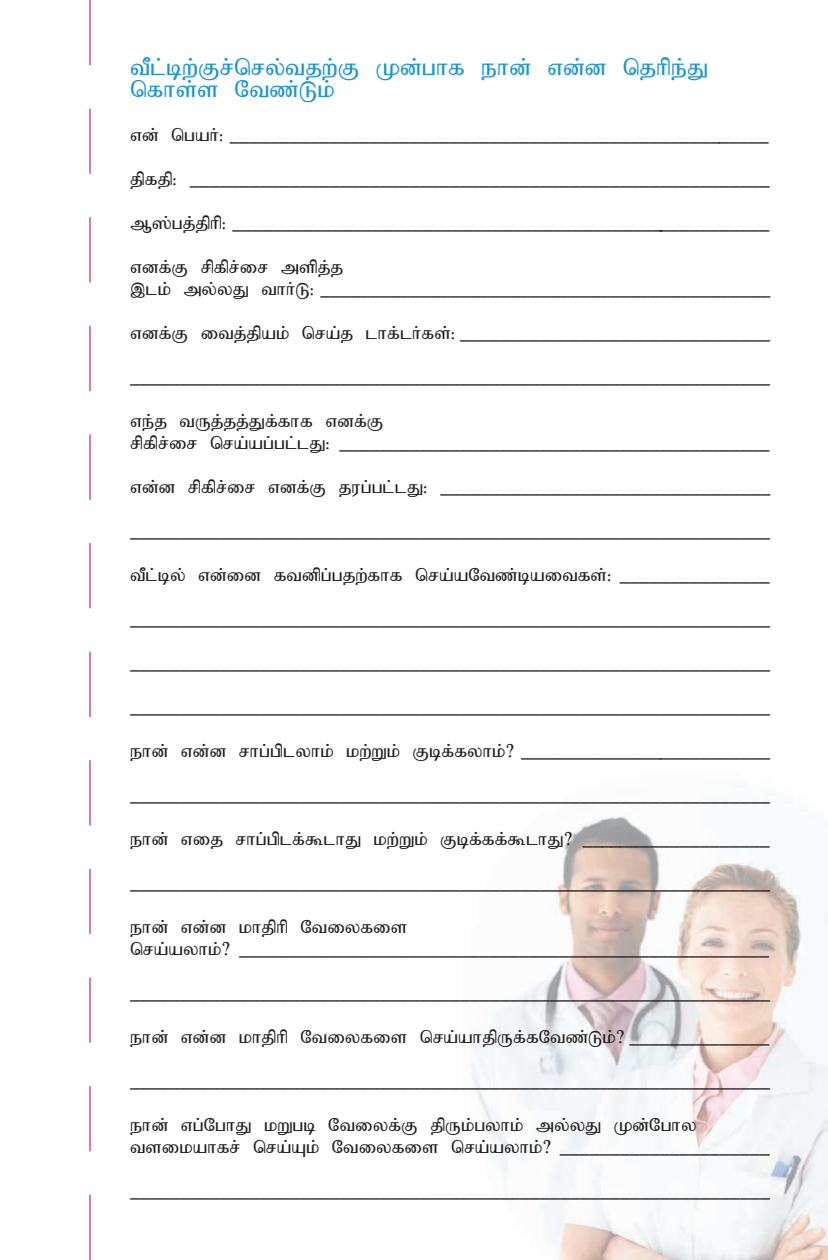
<style>
.page{position:relative;width:828px;height:1260px;background:#fff}
.page>*{position:absolute;margin:0;border:0;box-sizing:border-box;transform-origin:0 0}
.t1{font:26px/22px "Kalaivani";color:#1c94d2}
.t2{font:20px "Nobel";color:#231f20}
.t3{font:20px/22px "Kalaivani";color:#231f20}
.s1{font-family:"Kalaivani"}
.s2{font-family:"Nobel"}
</style>
<div class="page">
<svg style="left:89px;top:0;width:2px;height:1260px"></svg>
<img style="left:471px;top:816px;width:357px;height:444px">
<p class="t1" style="left:130px;top:57px;width:580px">tPl;bw;Fr;nry;tjw;F Kd;ghf ehd; vd;d njhpe;J nfhs;s Ntz;Lk;</p>
<p class="t2" style="left:130px;top:122px;width:640px"><span class="s1">vd; ngaH:</span> ______________________________________________________</p>
<p class="t2" style="left:130px;top:166px;width:641px"><span class="s1">jpfjp:</span> __________________________________________________________</p>
<p class="t2" style="left:130px;top:210px;width:641px"><span class="s1">M];gj;jphp:</span> ______________________________________________________</p>
<p class="t3" style="left:130px;top:257px;width:215px">vdf;F rpfpr;ir mspj;j</p>
<p class="t2" style="left:130px;top:276px;width:642px"><span class="s1">,lk; my;yJ thHL:</span> _____________________________________________</p>
<p class="t2" style="left:130px;top:320px;width:642px"><span class="s1">vdf;F itj;jpak; nra;j lhf;lHfs;:</span> _______________________________</p>
<p class="t2" style="left:130px;top:364px;width:641px">________________________________________________________________</p>
<p class="t3" style="left:130px;top:411px;width:255px">ve;j tUj;jj;Jf;fhf vdf;F</p>
<p class="t2" style="left:130px;top:430px;width:641px"><span class="s1">rpfpr;ir nra;ag;gl;lJ:</span> ___________________________________________</p>
<p class="t2" style="left:130px;top:474px;width:642px"><span class="s1">vd;d rpfpr;ir vdf;F jug;gl;lJ:</span> _________________________________</p>
<p class="t2" style="left:130px;top:518px;width:641px">________________________________________________________________</p>
<p class="t3" style="left:130px;top:565px;width:641px">tPl;by; vd;id ftdpg;gjw;fhf nra;aNtz;baitfs;: <span class="s2">_______________</span></p>
<p class="t2" style="left:130px;top:606px;width:641px">________________________________________________________________</p>
<p class="t2" style="left:130px;top:650px;width:641px">________________________________________________________________</p>
<p class="t2" style="left:130px;top:694px;width:641px">________________________________________________________________</p>
<p class="t3" style="left:130px;top:741px;width:642px">ehd; vd;d rhg;gplyhk; kw;Wk; Fbf;fyhk;? <span class="s2">_________________________</span></p>
<p class="t2" style="left:130px;top:782px;width:641px">________________________________________________________________</p>
<p class="t3" style="left:130px;top:829px;width:641px">ehd; vij rhg;gplf;$lhJ kw;Wk; Fbf;ff;$lhJ? <span class="s2">___________________</span></p>
<p class="t2" style="left:130px;top:870px;width:641px">________________________________________________________________</p>
<p class="t3" style="left:130px;top:917px;width:279px">ehd; vd;d khjphp Ntiyfis</p>
<p class="t2" style="left:130px;top:936px;width:641px"><span class="s1">nra;ayhk;?</span> _____________________________________________________</p>
<p class="t2" style="left:130px;top:980px;width:641px">________________________________________________________________</p>
<p class="t3" style="left:130px;top:1027px;width:641px">ehd; vd;d khjphp Ntiyfis nra;ahjpUf;fNtz;Lk;? <span class="s2">______________</span></p>
<p class="t2" style="left:130px;top:1068px;width:641px">________________________________________________________________</p>
<p class="t3" style="left:130px;top:1115px;width:641px">ehd; vg;NghJ kWgb Ntiyf;F jpUk;gyhk; my;yJ Kd;Nghy tsikahfr; nra;Ak; Ntiyfis nra;ayhk;? <span class="s2">_____________________</span></p>
<p class="t2" style="left:130px;top:1178px;width:641px">________________________________________________________________</p>
</div>
